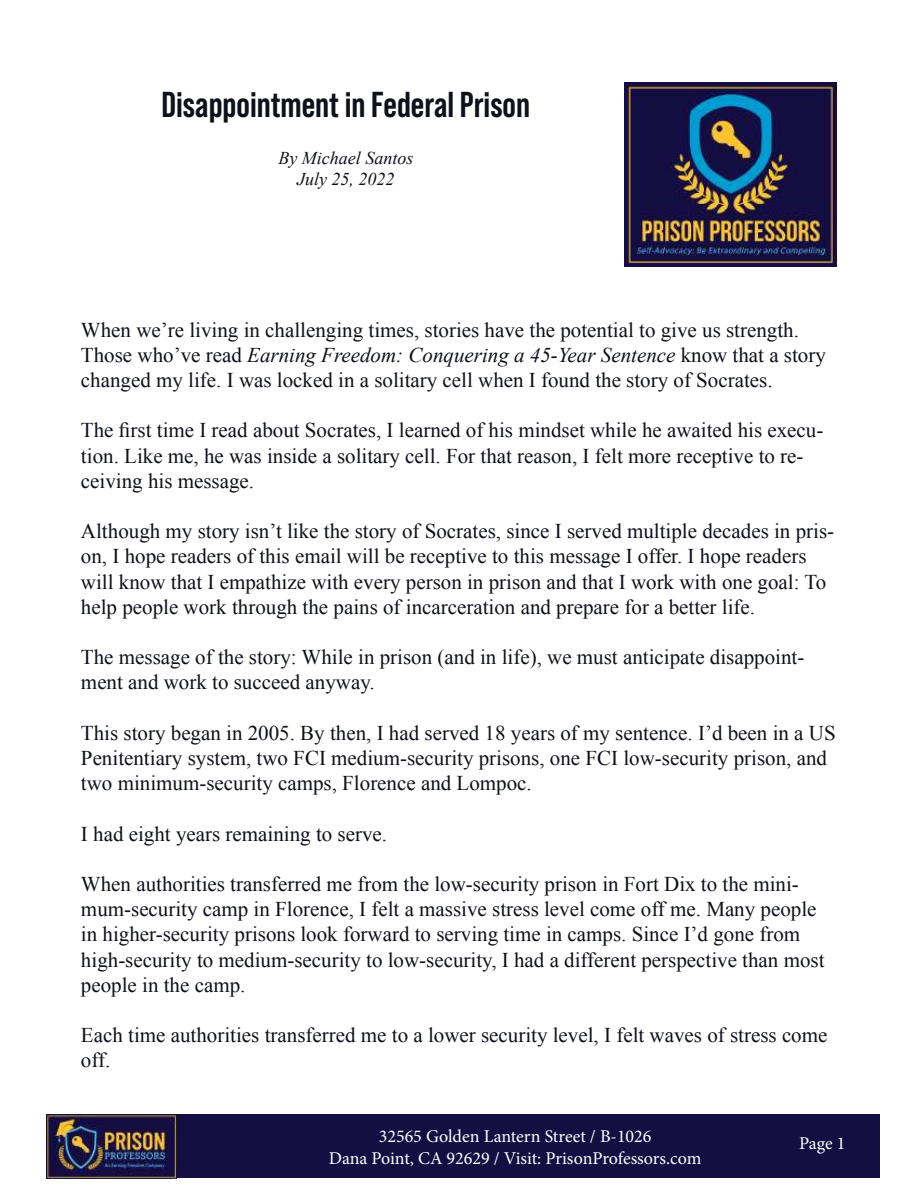
<style>
.page{position:relative;width:918px;height:1188px;background:#fff}
.page>*{position:absolute;margin:0;border:0;box-sizing:border-box;transform-origin:0 0}
.t1{font:700 36px "Bebas Neue Pro";color:#0e101a}
.t2{font:21px/25.2px "Times New Roman";color:#0e101a}
.t3{font:18px/21.6px "Minion Pro";color:#fff;text-align:center}
.t4{font:italic 18px/21.6px "Times New Roman";color:#0e101a;text-align:center}
.s1{font-style:italic}
</style>
<div class="page">
<div style="left:166px;top:1115px;width:714px;height:63px;background:#140f43"></div>
<img style="left:46px;top:1115px;width:130px;height:63px">
<img style="left:624px;top:82px;width:213px;height:184px">
<h1 class="t1" style="left:162px;top:91px;width:370px">Disappointment in Federal Prison</h1>
<p class="t4" style="left:278px;top:149px;width:136px">By Michael Santos<br>July 25, 2022</p>
<p class="t2" style="left:81px;top:319px;width:746px">When we’re living in challenging times, stories have the potential to give us strength.<br>Those who’ve read <span class="s1">Earning Freedom: Conquering a 45-Year Sentence</span> know that a story changed my life. I was locked in a solitary cell when I found the story of Socrates.</p>
<p class="t2" style="left:81px;top:417px;width:744px">The first time I read about Socrates, I learned of his mindset while he awaited his execu&shy;tion. Like me, he was inside a solitary cell. For that reason, I felt more receptive to re&shy;ceiving his message.</p>
<p class="t2" style="left:81px;top:521px;width:755px">Although my story isn’t like the story of Socrates, since I served multiple decades in pris&shy;on, I hope readers of this email will be receptive to this message I offer. I hope readers will know that I empathize with every person in prison and that I work with one goal: To help people work through the pains of incarceration and prepare for a better life.</p>
<p class="t2" style="left:81px;top:647px;width:725px">The message of the story: While in prison (and in life), we must anticipate disappoint&shy;ment and work to succeed anyway.</p>
<p class="t2" style="left:81px;top:720px;width:756px">This story began in 2005. By then, I had served 18 years of my sentence. I’d been in a US<br>Penitentiary system, two FCI medium-security prisons, one FCI low-security prison, and two minimum-security camps, Florence and Lompoc.</p>
<p class="t2" style="left:81px;top:823px;width:308px">I had eight years remaining to serve.</p>
<p class="t2" style="left:81px;top:871px;width:745px">When authorities transferred me from the low-security prison in Fort Dix to the mini&shy;mum-security camp in Florence, I felt a massive stress level come off me. Many people in higher-security prisons look forward to serving time in camps. Since I’d gone from high-security to medium-security to low-security, I had a different perspective than most people in the camp.</p>
<p class="t2" style="left:81px;top:1025px;width:748px">Each time authorities transferred me to a lower security level, I felt waves of stress come off.</p>
<p class="t3" style="left:329px;top:1127px;width:374px">32565 Golden Lantern Street / B-1026<br>Dana Point, CA 92629 / Visit: PrisonProfessors.com</p>
<p class="t3" style="left:799px;top:1134px;width:48px">Page 1</p>
</div>
